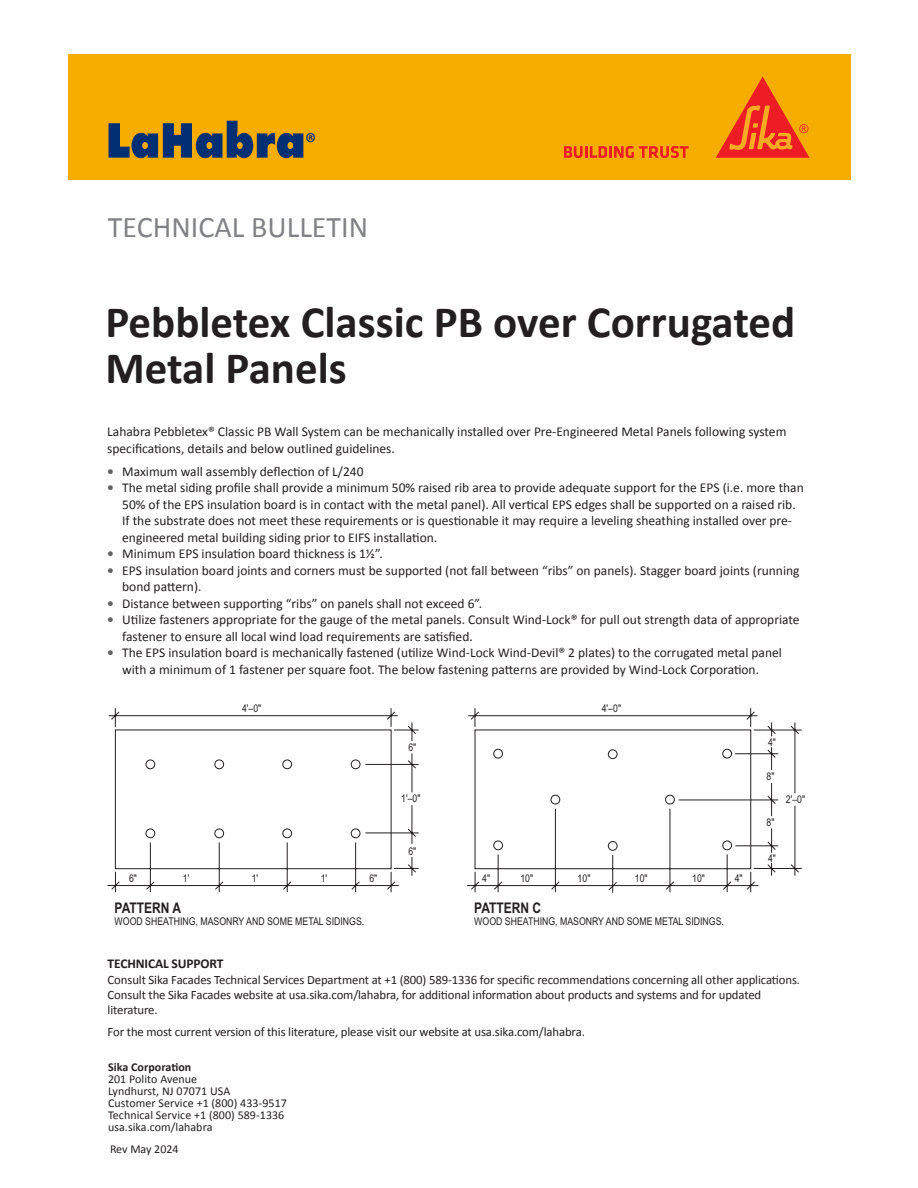
<style>
.page{position:relative;width:918px;height:1188px;background:#fff}
.page>*{position:absolute;margin:0;border:0;box-sizing:border-box;transform-origin:0 0}
.Product_Name{font:700 45px/46.5px "Calibri";color:#231f20}
.Product_Bulletin{font:30px "Calibri";color:#808285}
.t1{font:700 14.7px "Arial Narrow";color:#231f20}
.Bullets_1{font:13.5px/16.5px "Calibri";color:#231f20}
.Body_Copy__indent{font:13.5px/16.5px "Calibri";color:#231f20}
.Body_Copy__indent-2{font:700 13.5px "Calibri";letter-spacing:-.01em;color:#231f20}
.Body_Copy__indent-3{font:12.75px/15px "Calibri";letter-spacing:-.01em;color:#231f20}
.t2{font:12px/12px "Calibri";letter-spacing:.005em;color:#231f20}
.t3{font:700 12px "Calibri";letter-spacing:.005em;color:#231f20}
.t4{font:10.65px "Arial Narrow";color:#231f20}
.s1{font-weight:700;color:#636366}
</style>
<div class="page">
<div style="left:68px;top:54px;width:783px;height:125px;background:#f7ad00"></div>
<svg style="left:564px;top:146px;width:125px;height:12px"></svg>
<svg style="left:716px;top:76px;width:94px;height:82px"></svg>
<svg style="left:109px;top:121px;width:206px;height:37px"></svg>
<svg style="left:108px;top:876px;width:291px;height:17px"></svg>
<svg style="left:108px;top:708px;width:311px;height:168px"></svg>
<svg style="left:468px;top:876px;width:291px;height:17px"></svg>
<svg style="left:468px;top:708px;width:334px;height:168px"></svg>
<p class="Product_Bulletin" style="left:108px;top:206px;width:262px">TECHNICAL BULLETIN</p>
<p class="Product_Name" style="left:105px;top:297px;width:691px">Pebbletex Classic PB over Corrugated<br>Metal Panels</p>
<p class="Body_Copy__indent" style="left:107px;top:423px;width:681px">Lahabra Pebbletex® Classic PB Wall System can be mechanically installed over Pre-Engineered Metal Panels following system specifications, details and below outlined guidelines.</p>
<p class="Bullets_1" style="left:107px;top:463px;width:258px"><span class="s1">•</span> Maximum wall assembly deflection of L/240</p>
<p class="Bullets_1" style="left:122px;top:479px;width:683px;text-indent:-15px"><span class="s1">•</span> The metal siding profile shall provide a minimum 50% raised rib area to provide adequate support for the EPS (i.e. more than 50% of the EPS insulation board is in contact with the metal panel). All vertical EPS edges shall be supported on a raised rib.<br>If the substrate does not meet these requirements or is questionable it may require a leveling sheathing installed over pre&shy;engineered metal building siding prior to EIFS installation.</p>
<p class="Bullets_1" style="left:107px;top:545px;width:277px"><span class="s1">•</span> Minimum EPS insulation board thickness is 1½”.</p>
<p class="Bullets_1" style="left:122px;top:562px;width:679px;text-indent:-15px"><span class="s1">•</span> EPS insulation board joints and corners must be supported (not fall between “ribs” on panels). Stagger board joints (running bond pattern).</p>
<p class="Bullets_1" style="left:107px;top:595px;width:377px"><span class="s1">•</span> Distance between supporting “ribs” on panels shall not exceed 6”.</p>
<p class="Bullets_1" style="left:122px;top:611px;width:679px;text-indent:-15px"><span class="s1">•</span> Utilize fasteners appropriate for the gauge of the metal panels. Consult Wind-Lock® for pull out strength data of appropriate fastener to ensure all local wind load requirements are satisfied.</p>
<p class="Bullets_1" style="left:107px;top:644px;width:676px;text-align:center"><span class="s1">•</span> The EPS insulation board is mechanically fastened (utilize Wind-Lock Wind-Devil® 2 plates) to the corrugated metal panel with a minimum of 1 fastener per square foot. The below fastening patterns are provided by Wind-Lock Corporation.</p>
<p class="t4" style="left:242px;top:701px;width:21px">4'–0"</p>
<p class="t4" style="left:602px;top:701px;width:21px">4'–0"</p>
<p class="t4" style="left:408px;top:740px;width:9px">6"</p>
<p class="t4" style="left:768px;top:734px;width:9px">4"</p>
<p class="t4" style="left:767px;top:769px;width:9px">8"</p>
<p class="t4" style="left:401px;top:791px;width:21px">1'–0"</p>
<p class="t4" style="left:786px;top:792px;width:21px">2'–0"</p>
<p class="t4" style="left:767px;top:815px;width:9px">8"</p>
<p class="t4" style="left:408px;top:843px;width:9px">6"</p>
<p class="t4" style="left:768px;top:850px;width:9px">4"</p>
<p class="t4" style="left:129px;top:870px;width:9px">6"</p>
<p class="t4" style="left:369px;top:870px;width:9px">6"</p>
<p class="t4" style="left:183px;top:870px;width:8px">1'</p>
<p class="t4" style="left:252px;top:870px;width:8px">1'</p>
<p class="t4" style="left:321px;top:870px;width:8px">1'</p>
<p class="t4" style="left:520px;top:870px;width:14px">10"</p>
<p class="t4" style="left:578px;top:870px;width:14px">10"</p>
<p class="t4" style="left:635px;top:870px;width:14px">10"</p>
<p class="t4" style="left:692px;top:870px;width:14px">10"</p>
<p class="t4" style="left:482px;top:870px;width:9px">4"</p>
<p class="t4" style="left:735px;top:870px;width:9px">4"</p>
<p class="t1" style="left:115px;top:899px;width:68px">PATTERN A</p>
<p class="t4" style="left:115px;top:913px;width:251px">WOOD SHEATHING, MASONRY AND SOME METAL SIDINGS.</p>
<p class="t1" style="left:474px;top:899px;width:69px">PATTERN C</p>
<p class="t4" style="left:474px;top:913px;width:251px">WOOD SHEATHING, MASONRY AND SOME METAL SIDINGS.</p>
<p class="Body_Copy__indent-2" style="left:108px;top:953px;width:117px">TECHNICAL SUPPORT</p>
<p class="Body_Copy__indent-3" style="left:108px;top:972px;width:694px">Consult Sika Facades Technical Services Department at +1 (800) 589-1336 for specific recommendations concerning all other applications.<br>Consult the Sika Facades website at usa.sika.com/lahabra, for additional information about products and systems and for updated literature.</p>
<p class="Body_Copy__indent-3" style="left:108px;top:1024px;width:479px">For the most current version of this literature, please visit our website at usa.sika.com/lahabra.</p>
<p class="t3" style="left:108px;top:1058px;width:85px">Sika Corporation</p>
<p class="t2" style="left:108px;top:1073px;width:180px">201 Polito Avenue<br>Lyndhurst, NJ 07071 USA<br>Customer Service +1 (800) 433-9517<br>Technical Service +1 (800) 589-1336 usa.sika.com/lahabra</p>
<p class="t2" style="left:110px;top:1143px;width:70px">Rev May 2024</p>
</div>
